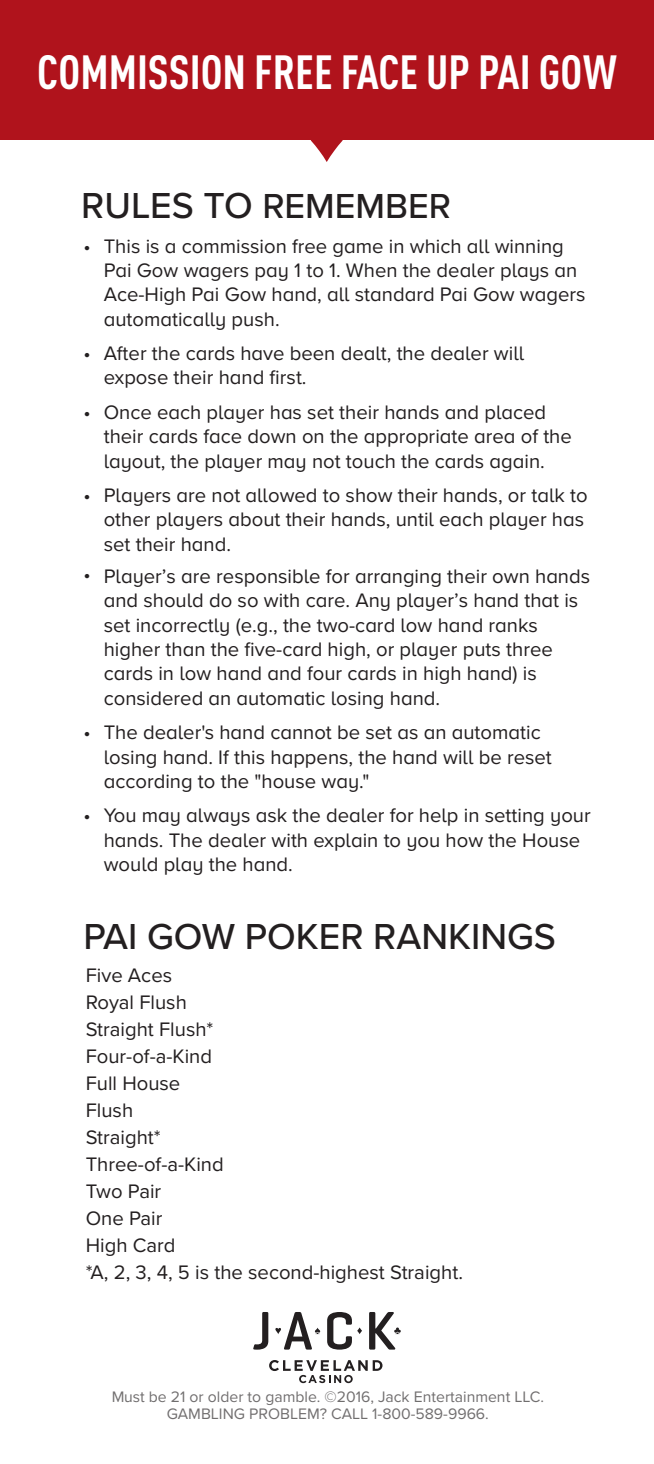
<style>
.page{position:relative;width:654px;height:1464px;background:#fff}
.page>*{position:absolute;margin:0;border:0;box-sizing:border-box;transform-origin:0 0}
.t1{font:700 condensed 47.25px "DIN Pro";color:#fff}
.t2{font:500 37.35px "Proxima Nova";color:#231f20}
.t3{font:500 36px "Proxima Nova";color:#231f20}
.t4{font:20.25px/24.3px "Proxima Nova A";color:#231f20}
.t5{font:20.25px/27px "Proxima Nova";color:#231f20}
.t6{font:15.75px/17.6px "Proxima Nova";color:#231f20;text-align:center}
.s1{font-size:37.35px}
</style>
<div class="page">
<div style="left:0;top:0;width:653px;height:140px;background:#b0131c"></div>
<svg style="left:310px;top:140px;width:32px;height:22px"></svg>
<svg style="left:269px;top:1360px;width:113px;height:23px"></svg>
<svg style="left:327px;top:1312px;width:35px;height:37px"></svg>
<svg style="left:369px;top:1312px;width:31px;height:37px"></svg>
<svg style="left:275px;top:1312px;width:45px;height:37px"></svg>
<svg style="left:253px;top:1312px;width:15px;height:37px"></svg>
<h1 class="t1" style="left:37px;top:36px;width:581px">COMMISSION FREE FACE UP PAI GOW</h1>
<h3 class="t3" style="left:81px;top:179px;width:371px"><span class="s1">RULES TO</span> REMEMBER</h3>
<p class="t4" style="left:104px;top:234px;width:483px;text-indent:-20px">• This is a commission free game in which all winning Pai Gow wagers pay 1 to 1. When the dealer plays an Ace-High Pai Gow hand, all standard Pai Gow wagers automatically push.</p>
<p class="t4" style="left:104px;top:342px;width:422px;text-indent:-20px">• After the cards have been dealt, the dealer will expose their hand first.</p>
<p class="t4" style="left:104px;top:400px;width:469px;text-indent:-20px">• Once each player has set their hands and placed their cards face down on the appropriate area of the layout, the player may not touch the cards again.</p>
<p class="t4" style="left:104px;top:483px;width:485px;text-indent:-20px">• Players are not allowed to show their hands, or talk to other players about their hands, until each player has set their hand.</p>
<p class="t4" style="left:83px;top:562px;width:9px">•</p>
<p class="t4" style="left:104px;top:564px;width:488px">Player’s are responsible for arranging their own hands and should do so with care. Any player’s hand that is set incorrectly (e.g., the two-card low hand ranks higher than the five-card high, or player puts three cards in low hand and four cards in high hand) is considered an automatic losing hand.</p>
<p class="t4" style="left:104px;top:720px;width:449px">The dealer's hand cannot be set as an automatic losing hand. If this happens, the hand will be reset according to the "house way."</p>
<p class="t4" style="left:104px;top:804px;width:488px;text-indent:-20px">• You may always ask the dealer for help in setting your hands. The dealer with explain to you how the House would play the hand.</p>
<p class="t4" style="left:83px;top:720px;width:9px">•</p>
<h2 class="t2" style="left:83px;top:909px;width:474px">PAI GOW POKER RANKINGS</h2>
<p class="t5" style="left:86px;top:960px;width:378px">Five Aces<br>Royal Flush<br>Straight Flush*<br>Four-of-a-Kind<br>Full House<br>Flush<br>Straight*<br>Three-of-a-Kind<br>Two Pair<br>One Pair<br>High Card<br>*A, 2, 3, 4, 5 is the second-highest Straight.</p>
<p class="t6" style="left:111px;top:1386px;width:434px">Must be 21 or older to gamble. ©2016, Jack Entertainment LLC.<br>GAMBLING PROBLEM? CALL 1-800-589-9966.</p>
</div>
